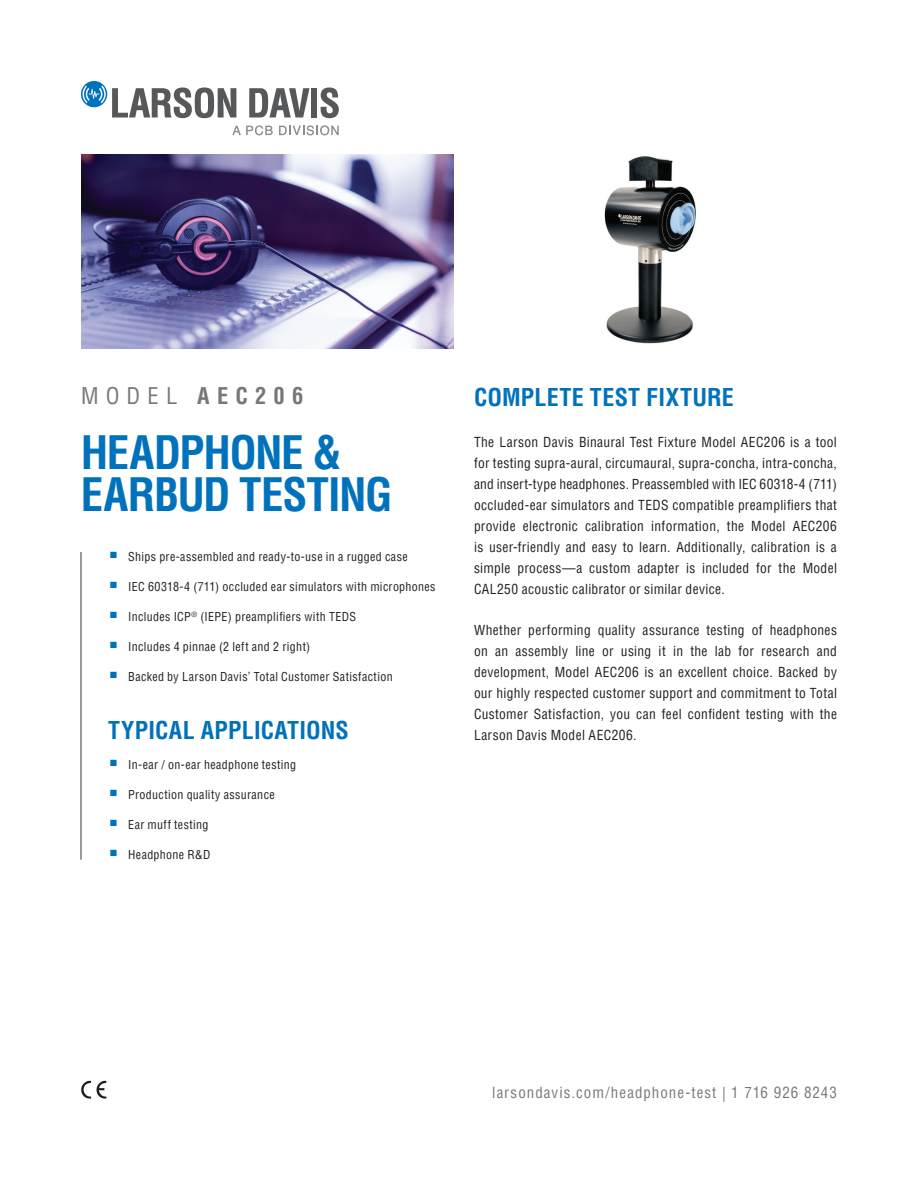
<style>
.page{position:relative;width:918px;height:1188px;background:#fff}
.page>*{position:absolute;margin:0;border:0;box-sizing:border-box;transform-origin:0 0}
.t1{font:700 condensed 45px/42px "Helvetica LT Pro";letter-spacing:-.03em;color:#0072bc}
.t2{font:700 condensed 24px "Helvetica LT Pro";letter-spacing:.01em;color:#0072bc}
.t3{font:700 condensed 22.5px "Helvetica LT Pro";letter-spacing:.32em;color:#76787b}
.t4{font:condensed 15px "Helvetica LT Pro";letter-spacing:.07em;color:#76787b}
.t5{font:condensed 13.5px/21px "Helvetica LT Pro";letter-spacing:.025em;color:#231f20;text-align:justify}
.t6{font:condensed 12px "Helvetica LT Pro";letter-spacing:.03em;color:#231f20}
.s1{font-weight:400}
</style>
<div class="page">
<svg style="left:81px;top:1081px;width:25px;height:18px"></svg>
<hr style="left:80px;top:552px;width:2px;height:308px;background:#76787b">
<img style="left:81px;top:154px;width:373px;height:194px">
<img style="left:604px;top:156px;width:92px;height:188px">
<svg style="left:232px;top:125px;width:41px;height:10px"></svg>
<svg style="left:279px;top:125px;width:60px;height:10px"></svg>
<svg style="left:249px;top:88px;width:60px;height:30px"></svg>
<div style="left:312px;top:88px;width:5px;height:30px;background:#57585a"></div>
<svg style="left:321px;top:88px;width:18px;height:30px"></svg>
<svg style="left:81px;top:81px;width:155px;height:37px"></svg>
<h3 class="t3" style="left:81px;top:381px;width:224px"><span class="s1">MODEL</span> AEC206</h3>
<h2 class="t2" style="left:474px;top:381px;width:261px">COMPLETE TEST FIXTURE</h2>
<p class="t5" style="left:474px;top:431px;width:365px">The Larson Davis Binaural Test Fixture Model AEC206 is a tool for testing supra-aural, circumaural, supra-concha, intra-concha, and insert-type headphones. Preassembled with IEC 60318-4 (711) occluded-ear simulators and TEDS compatible preamplifiers that provide electronic calibration information, the Model AEC206 is user-friendly and easy to learn. Additionally, calibration is a simple process—a custom adapter is included for the Model CAL250 acoustic calibrator or similar device.</p>
<p class="t5" style="left:474px;top:620px;width:365px">Whether performing quality assurance testing of headphones on an assembly line or using it in the lab for research and development, Model AEC206 is an excellent choice. Backed by our highly respected customer support and commitment to Total Customer Satisfaction, you can feel confident testing with the Larson Davis Model AEC206.</p>
<h1 class="t1" style="left:81px;top:431px;width:313px">HEADPHONE &amp;<br>EARBUD TESTING</h1>
<p class="t6" style="left:110px;top:549px;width:299px"><sup>■</sup> Ships pre-assembled and ready-to-use in a rugged case</p>
<p class="t6" style="left:110px;top:579px;width:327px"><sup>■</sup> IEC 60318-4 (711) occluded ear simulators with microphones</p>
<p class="t6" style="left:110px;top:609px;width:247px"><sup>■</sup> Includes ICP<sup>®</sup> (IEPE) preamplifiers with TEDS</p>
<p class="t6" style="left:110px;top:639px;width:201px"><sup>■</sup> Includes 4 pinnae (2 left and 2 right)</p>
<p class="t6" style="left:110px;top:669px;width:284px"><sup>■</sup> Backed by Larson Davis’ Total Customer Satisfaction</p>
<h2 class="t2" style="left:108px;top:714px;width:242px">TYPICAL APPLICATIONS</h2>
<p class="t6" style="left:110px;top:757px;width:187px"><sup>■</sup> In-ear / on-ear headphone testing</p>
<p class="t6" style="left:110px;top:787px;width:166px"><sup>■</sup> Production quality assurance</p>
<p class="t6" style="left:110px;top:817px;width:100px"><sup>■</sup> Ear muff testing</p>
<p class="t6" style="left:110px;top:847px;width:102px"><sup>■</sup> Headphone R&amp;D</p>
<p class="t4" style="left:492px;top:1083px;width:346px">larsondavis.com/headphone-test | 1 716 926 8243</p>
</div>
